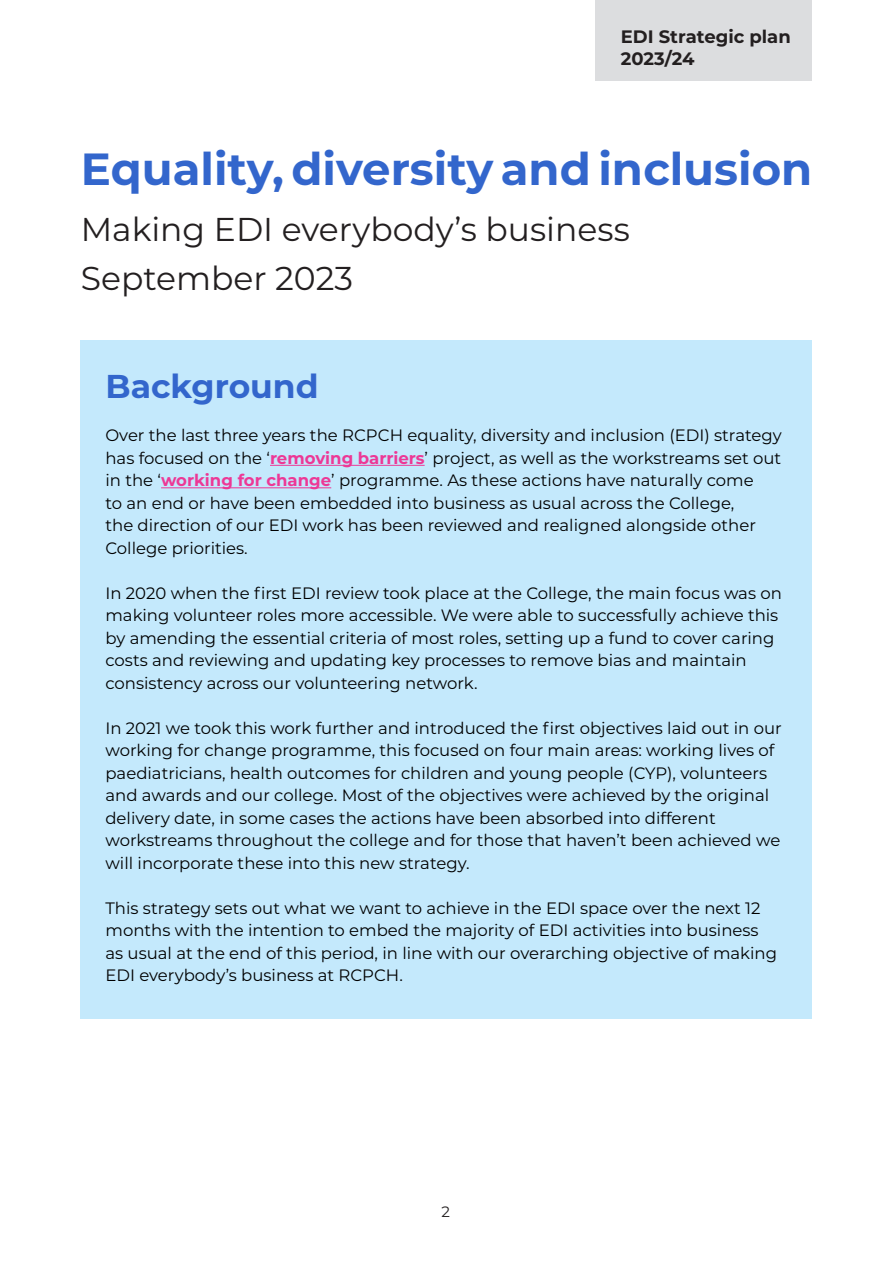
<style>
.page{position:relative;width:893px;height:1263px;background:#fff}
.page>*{position:absolute;margin:0;border:0;box-sizing:border-box;transform-origin:0 0}
.t1{font:700 45px "Montserrat";color:#36c}
.t2{font:33px "Montserrat";color:#231f20}
.t3{font:700 33px "Montserrat";color:#36c}
.t4{font:700 18px/21.6px "Montserrat";color:#231f20}
.t5{font:16.5px/22.5px "Montserrat";color:#000}
.t6{font:15px "Montserrat";color:#231f20}
.s1{font-weight:700;color:#ed3896}
</style>
<div class="page">
<div style="left:595px;top:0;width:217px;height:81px;background:#dcdddf"></div>
<div style="left:80px;top:340px;width:731px;height:679px;background:#c4e9fc"></div>
<hr style="left:270px;top:465px;width:155px;height:1px;background:#ed3896">
<hr style="left:161px;top:487px;width:170px;height:1px;background:#ed3896">
<p class="t4" style="left:621px;top:25px;width:172px">EDI Strategic plan<br>2023/24</p>
<p class="t1" style="left:81px;top:137px;width:733px">Equality, diversity and inclusion</p>
<p class="t2" style="left:81px;top:206px;width:550px">Making EDI everybody’s business</p>
<p class="t2" style="left:81px;top:256px;width:274px">September 2023</p>
<p class="t3" style="left:105px;top:362px;width:215px">Background</p>
<p class="t5" style="left:105px;top:423px;width:678px">Over the last three years the RCPCH equality, diversity and inclusion (EDI) strategy has focused on the ‘<span class="s1">removing barriers</span>’ project, as well as the workstreams set out in the ‘<span class="s1">working for change</span>’ programme. As these actions have naturally come<br>to an end or have been embedded into business as usual across the College,<br>the direction of our EDI work has been reviewed and realigned alongside other College priorities.</p>
<p class="t5" style="left:105px;top:581px;width:678px">In 2020 when the first EDI review took place at the College, the main focus was on making volunteer roles more accessible. We were able to successfully achieve this by amending the essential criteria of most roles, setting up a fund to cover caring costs and reviewing and updating key processes to remove bias and maintain consistency across our volunteering network.</p>
<p class="t5" style="left:105px;top:716px;width:678px">In 2021 we took this work further and introduced the first objectives laid out in our working for change programme, this focused on four main areas: working lives of paediatricians, health outcomes for children and young people (CYP), volunteers and awards and our college. Most of the objectives were achieved by the original delivery date, in some cases the actions have been absorbed into different workstreams throughout the college and for those that haven’t been achieved we will incorporate these into this new strategy.</p>
<p class="t5" style="left:105px;top:896px;width:673px">This strategy sets out what we want to achieve in the EDI space over the next 12 months with the intention to embed the majority of EDI activities into business as usual at the end of this period, in line with our overarching objective of making EDI everybody’s business at RCPCH.</p>
<p class="t6" style="left:441px;top:1202px;width:10px">2</p>
</div>
